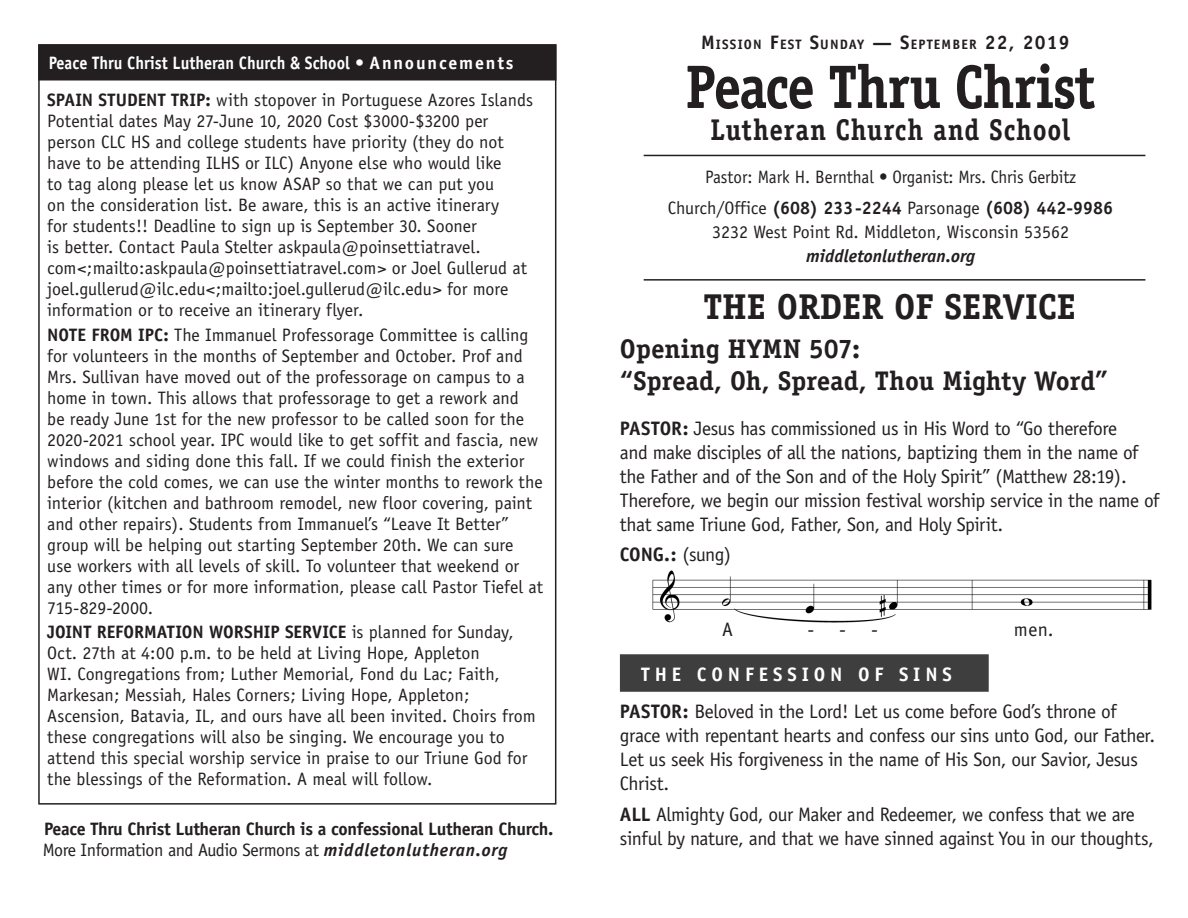
<style>
.page{position:relative;width:1188px;height:918px;background:#fff}
.page>*{position:absolute;margin:0;border:0;box-sizing:border-box;transform-origin:0 0}
.t1{font:700 61.5px "Officina Serif";letter-spacing:-.025em;color:#231f20;scale:.9 1}
.t2{font:700 36px "Officina Serif";color:#231f20}
.t3{font:700 30px "Officina Serif";letter-spacing:.03em;color:#231f20;scale:.9 1}
.t4{font:700 27px/32.4px "Officina Serif";letter-spacing:-.005em;color:#231f20}
.t5{font:19.5px/24px "Officina Sans";letter-spacing:-.025em;color:#231f20}
.t6{font:700 19.5px "Officina Sans";letter-spacing:.25em;color:#fff}
.t7{font:700 19.5px "Officina Sans";color:#231f20}
.scriputr_reading_hea{font:18px/21px "Officina Sans";letter-spacing:-.005em;color:#231f20}
.scriputr_reading_hea-2{font:700 18px/21px "Officina Sans";letter-spacing:-.02em;color:#231f20}
.t8{font:700 18px "Officina Sans";color:#fff;scale:.9 1}
.scriputr_reading_hea-3{font:700 18px "Officina Sans";color:#231f20}
.scriputr_reading_hea-4{font:18px "Officina Sans";letter-spacing:-.005em;color:#231f20;scale:.95 1}
.t9{font:italic 700 18px "Officina Sans";color:#231f20}
.t10{font:700 13.65px "Officina Sans";letter-spacing:.085em;color:#231f20}
.s1{font-weight:700}
.s2{font-weight:400}
.s3{font-style:italic}
.s4{font-size:19.5px}
</style>
<div class="page">
<img style="left:652px;top:570px;width:500px;height:53px">
<hr style="left:644px;top:279px;width:501px;height:2px;background:#231f20">
<div style="left:39px;top:45px;width:517px;height:35px;background:#231f20"></div>
<div style="left:38px;top:44px;width:518px;height:37px;border:2px solid #231f20"></div>
<div style="left:620px;top:654px;width:369px;height:38px;background:#3e3e3f"></div>
<hr style="left:644px;top:155px;width:501px;height:1px;background:#231f20">
<p class="t8" style="left:49px;top:52px;width:518px">Peace Thru Christ Lutheran Church &amp; School • Announcements</p>
<p class="scriputr_reading_hea" style="left:47px;top:90px;width:487px"><span class="s1">SPAIN STUDENT TRIP:</span> with stopover in Portuguese Azores Islands Potential dates May 27-June 10, 2020 Cost $3000-$3200 per person CLC HS and college students have priority (they do not have to be attending ILHS or ILC) Anyone else who would like<br>to tag along please let us know ASAP so that we can put you<br>on the consideration list. Be aware, this is an active itinerary<br>for students!! Deadline to sign up is September 30. Sooner<br>is better. Contact Paula Stelter askpaula@poinsettiatravel. com&lt;;mailto:askpaula@poinsettiatravel.com&gt; or Joel Gullerud at joel.gullerud@ilc.edu&lt;;mailto:joel.gullerud@ilc.edu&gt; for more information or to receive an itinerary flyer.</p>
<p class="scriputr_reading_hea" style="left:47px;top:324px;width:497px"><span class="s1">NOTE FROM IPC:</span> The Immanuel Professorage Committee is calling for volunteers in the months of September and October. Prof and Mrs. Sullivan have moved out of the professorage on campus to a home in town. This allows that professorage to get a rework and<br>be ready June 1st for the new professor to be called soon for the 2020-2021 school year. IPC would like to get soffit and fascia, new windows and siding done this fall. If we could finish the exterior before the cold comes, we can use the winter months to rework the interior (kitchen and bathroom remodel, new floor covering, paint and other repairs). Students from Immanuel’s “Leave It Better” group will be helping out starting September 20th. We can sure<br>use workers with all levels of skill. To volunteer that weekend or any other times or for more information, please call Pastor Tiefel at 715-829-2000.</p>
<p class="scriputr_reading_hea" style="left:47px;top:622px;width:490px"><span class="s1">JOINT REFORMATION WORSHIP SERVICE</span> is planned for Sunday, Oct. 27th at 4:00 p.m. to be held at Living Hope, Appleton<br>WI. Congregations from; Luther Memorial, Fond du Lac; Faith, Markesan; Messiah, Hales Corners; Living Hope, Appleton; Ascension, Batavia, IL, and ours have all been invited. Choirs from these congregations will also be singing. We encourage you to attend this special worship service in praise to our Triune God for the blessings of the Reformation. A meal will follow.</p>
<p class="scriputr_reading_hea-2" style="left:43px;top:819px;width:512px">Peace Thru Christ Lutheran Church is a confessional Lutheran Church.<br><span class="s2">More Information and Audio Sermons at</span> <span class="s3">middletonlutheran.org</span></p>
<p class="t10" style="left:701px;top:36px;width:370px"><span class="s4">M</span>ISSION <span class="s4">F</span>EST <span class="s4">S</span>UNDAY <span class="s4">— S</span>EPTEMBER <span class="s4">22, 2019</span></p>
<p class="t1" style="left:685px;top:49px;width:457px">Peace Thru Christ</p>
<p class="t3" style="left:711px;top:111px;width:401px">Lutheran Church and School</p>
<p class="scriputr_reading_hea-4" style="left:705px;top:166px;width:392px">Pastor: Mark H. Bernthal • Organist: Mrs. Chris Gerbitz</p>
<p class="scriputr_reading_hea-3" style="left:668px;top:196px;width:447px"><span class="s2">Church/Office</span> (608) 233-2244 <span class="s2">Parsonage</span> (608) 442-9986</p>
<p class="scriputr_reading_hea" style="left:712px;top:221px;width:358px">3232 West Point Rd. Middleton, Wisconsin 53562</p>
<p class="t9" style="left:806px;top:245px;width:171px">middletonlutheran.org</p>
<p class="t2" style="left:704px;top:284px;width:374px">THE ORDER OF SERVICE</p>
<p class="t4" style="left:620px;top:332px;width:490px">Opening HYMN 507:<br>“Spread, Oh, Spread, Thou Mighty Word”</p>
<p class="t5" style="left:620px;top:416px;width:541px"><span class="s1">PASTOR:</span> Jesus has commissioned us in His Word to “Go therefore<br>and make disciples of all the nations, baptizing them in the name of the Father and of the Son and of the Holy Spirit” (Matthew 28:19).<br>Therefore, we begin our mission festival worship service in the name of that same Triune God, Father, Son, and Holy Spirit.</p>
<p class="t7" style="left:620px;top:542px;width:113px">CONG.: <span class="s2">(sung)</span></p>
<p class="t5" style="left:722px;top:618px;width:12px">A</p>
<p class="t5" style="left:807px;top:618px;width:40px">- -</p>
<p class="t5" style="left:871px;top:618px;width:8px">-</p>
<p class="t5" style="left:1014px;top:618px;width:41px">men.</p>
<p class="t6" style="left:641px;top:662px;width:312px">THE CONFESSION OF SINS</p>
<p class="t5" style="left:620px;top:699px;width:537px"><span class="s1">PASTOR:</span> Beloved in the Lord! Let us come before God’s throne of grace with repentant hearts and confess our sins unto God, our Father.<br>Let us seek His forgiveness in the name of His Son, our Savior, Jesus Christ.</p>
<p class="t5" style="left:620px;top:802px;width:535px"><span class="s1">ALL</span> Almighty God, our Maker and Redeemer, we confess that we are sinful by nature, and that we have sinned against You in our thoughts,</p>
</div>
